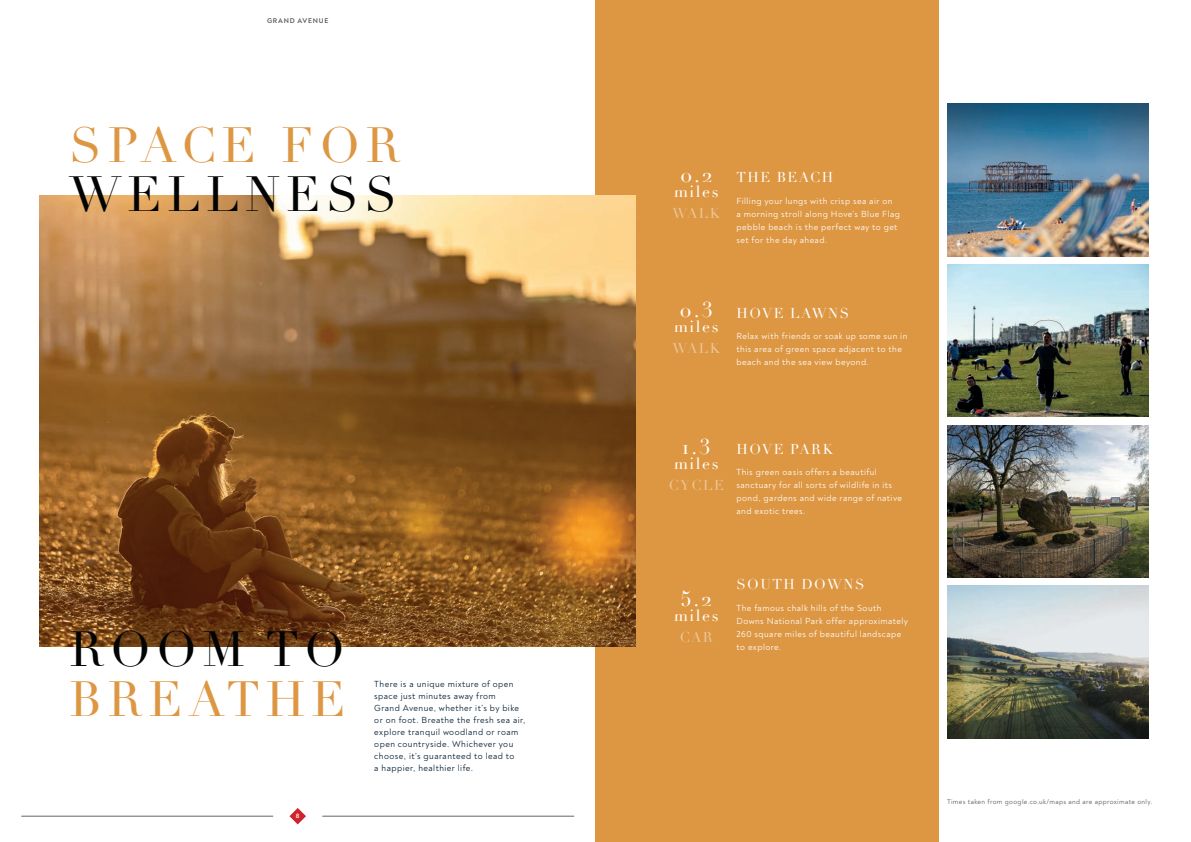
<style>
.page{position:relative;width:1191px;height:842px;background:#fff}
.page>*{position:absolute;margin:0;border:0;box-sizing:border-box;transform-origin:0 0}
.t1{font:48.3px "Didot";letter-spacing:.125em;color:#dd9743}
.t2{font:48.3px "Didot";letter-spacing:.125em;color:#020404}
.t3{font:21.1px "Didot";color:#fff}
.t4{font:16px "Didot";letter-spacing:.1em;color:#fff}
.t5{font:14px "Didot";letter-spacing:.1em;color:#fff}
.t6{font:14px "Didot";letter-spacing:.1em;color:#edc598}
.t7{font:9px/13px "Noah";letter-spacing:.05em;color:#fff}
.t8{font:9px/12px "Noah";letter-spacing:.05em;color:#001b2e}
.t9{font:7px "Noah";letter-spacing:.05em;color:#57585a}
.t10{font:700 7px "Noah";letter-spacing:.11em;color:#57585a}
.t11{font:700 6.5px "Noah";color:#fff}
</style>
<div class="page">
<div style="left:595px;top:0;width:343px;height:842px;background:#dd9743"></div>
<img style="left:40px;top:196px;width:595px;height:450px">
<img style="left:947px;top:103px;width:201px;height:153px">
<img style="left:947px;top:264px;width:201px;height:153px">
<img style="left:947px;top:425px;width:201px;height:153px">
<img style="left:947px;top:586px;width:201px;height:152px">
<svg style="left:289px;top:808px;width:17px;height:16px"></svg>
<hr style="left:21px;top:816px;width:252px;height:1px;background:#656567">
<hr style="left:322px;top:816px;width:252px;height:1px;background:#656567">
<p class="t10" style="left:267px;top:16px;width:63px">GRAND AVENUE</p>
<h1 class="t1" style="left:69px;top:116px;width:333px">SPACE FOR</h1>
<h1 class="t2" style="left:69px;top:166px;width:329px">WELLNESS</h1>
<h1 class="t2" style="left:69px;top:621px;width:277px">ROOM TO</h1>
<h1 class="t1" style="left:69px;top:670px;width:277px">BREATHE</h1>
<p class="t11" style="left:296px;top:812px;width:5px">8</p>
<p class="t8" style="left:374px;top:678px;width:153px">There is a unique mixture of open space just minutes away from<br>Grand Avenue, whether it’s by bike or on foot. Breathe the fresh sea air, explore tranquil woodland or roam open countryside. Whichever you choose, it’s guaranteed to lead to<br>a happier, healthier life.</p>
<h2 class="t3" style="left:680px;top:162px;width:33px">0.2</h2>
<h3 class="t4" style="left:674px;top:182px;width:46px">miles</h3>
<h3 class="t6" style="left:672px;top:205px;width:49px">WALK</h3>
<h3 class="t5" style="left:736px;top:169px;width:98px">THE BEACH</h3>
<p class="t7" style="left:736px;top:194px;width:165px">Filling your lungs with crisp sea air on<br>a morning stroll along Hove’s Blue Flag pebble beach is the perfect way to get set for the day ahead.</p>
<h2 class="t3" style="left:680px;top:297px;width:34px">0.3</h2>
<h3 class="t4" style="left:674px;top:317px;width:46px">miles</h3>
<h3 class="t6" style="left:672px;top:340px;width:49px">WALK</h3>
<h3 class="t5" style="left:736px;top:305px;width:114px">HOVE LAWNS</h3>
<p class="t7" style="left:736px;top:330px;width:172px">Relax with friends or soak up some sun in this area of green space adjacent to the beach and the sea view beyond.</p>
<h2 class="t3" style="left:682px;top:434px;width:30px">1.3</h2>
<h3 class="t4" style="left:674px;top:454px;width:46px">miles</h3>
<h3 class="t6" style="left:669px;top:477px;width:57px">CYCLE</h3>
<h3 class="t5" style="left:736px;top:440px;width:98px">HOVE PARK</h3>
<p class="t7" style="left:736px;top:466px;width:167px">This green oasis offers a beautiful sanctuary for all sorts of wildlife in its pond, gardens and wide range of native and exotic trees.</p>
<h2 class="t3" style="left:681px;top:586px;width:32px">5.2</h2>
<h3 class="t4" style="left:674px;top:605px;width:46px">miles</h3>
<h3 class="t6" style="left:679px;top:628px;width:35px">CAR</h3>
<h3 class="t5" style="left:736px;top:576px;width:129px">SOUTH DOWNS</h3>
<p class="t7" style="left:736px;top:601px;width:173px">The famous chalk hills of the South<br>Downs National Park offer approximately<br>260 square miles of beautiful landscape to explore.</p>
<p class="t9" style="left:947px;top:797px;width:207px">Times taken from google.co.uk/maps and are approximate only.</p>
</div>
